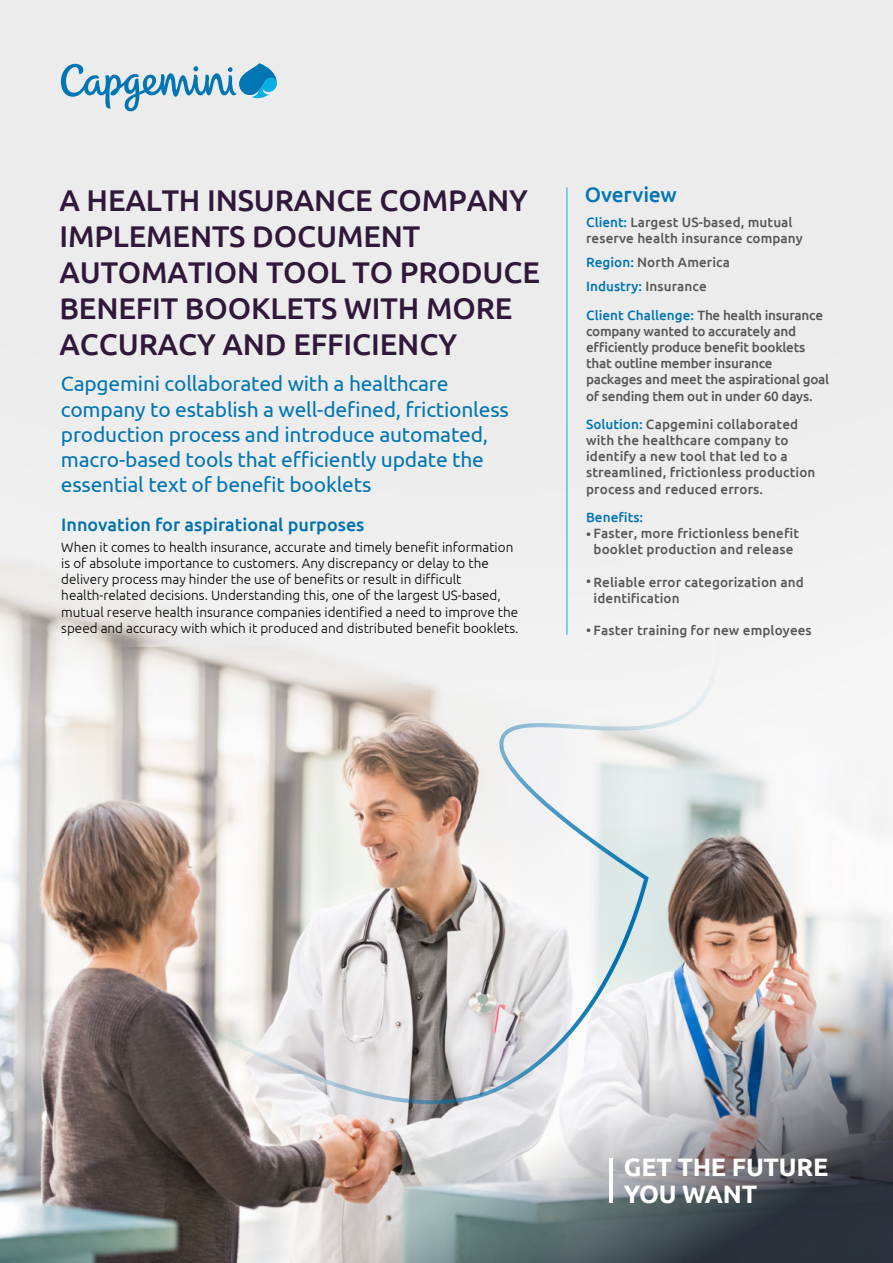
<style>
.page{position:relative;width:893px;height:1263px;background:#fff}
.page>*{position:absolute;margin:0;border:0;box-sizing:border-box;transform-origin:0 0}
.t1{font:500 30px/36px "Ubuntu";letter-spacing:-.005em;color:#30183a}
.t2{font:700 25.2px/26.5px "Ubuntu";letter-spacing:-.01em;color:#fff}
.t3{font:21px/25.2px "Ubuntu";letter-spacing:-.01em;color:#0276b4}
.t4{font:500 21px "Ubuntu";letter-spacing:-.015em;color:#0276b4}
.t5{font:500 18px "Ubuntu";color:#0071ad}
.t6{font:300 13.5px/16.2px "Ubuntu";color:#000}
.t7{font:500 13.5px/16.2px "Ubuntu";letter-spacing:.01em;color:#585857}
.t8{font:500 13.5px/16.2px "Ubuntu";letter-spacing:-.02em;color:#585857}
.t9{font:500 13.5px "Ubuntu";letter-spacing:.005em;color:#0276b4}
.s1{color:#0276b4}
</style>
<div class="page">
<img style="left:0;top:0;width:893px;height:1263px">
<img style="left:267px;top:945px;width:626px;height:318px">
<hr style="left:609px;top:1158px;width:3px;height:45px;background:#fff">
<svg style="left:155px;top:603px;width:563px;height:497px"></svg>
<hr style="left:567px;top:188px;width:1px;height:447px;background:#09b0e3">
<svg style="left:61px;top:63px;width:216px;height:48px;background:#a9cbdc"></svg>
<h1 class="t1" style="left:59px;top:181px;width:482px">A HEALTH INSURANCE COMPANY<br>IMPLEMENTS DOCUMENT<br>AUTOMATION TOOL TO PRODUCE<br>BENEFIT BOOKLETS WITH MORE<br>ACCURACY AND EFFICIENCY</h1>
<h3 class="t4" style="left:585px;top:182px;width:94px">Overview</h3>
<p class="t7" style="left:586px;top:214px;width:218px"><span class="s1">Client:</span> Largest US-based, mutual reserve health insurance company</p>
<p class="t7" style="left:586px;top:250px;width:145px;line-height:24px"><span class="s1">Region:</span> North America<br><span class="s1">Industry:</span> Insurance</p>
<p class="t8" style="left:586px;top:306px;width:245px"><span class="s1">Client Challenge:</span> The health insurance company wanted to accurately and efficiently produce benefit booklets that outline member insurance packages and meet the aspirational goal of sending them out in under 60 days.</p>
<p class="t7" style="left:586px;top:415px;width:231px"><span class="s1">Solution:</span> Capgemini collaborated with the healthcare company to identify a new tool that led to a streamlined, frictionless production process and reduced errors.</p>
<p class="t9" style="left:586px;top:508px;width:59px">Benefits:</p>
<p class="t7" style="left:586px;top:525px;width:214px;text-align:center">• Faster, more frictionless benefit booklet production and release</p>
<p class="t7" style="left:594px;top:573px;width:212px;text-indent:-7px">• Reliable error categorization and identification</p>
<p class="t7" style="left:586px;top:622px;width:227px">• Faster training for new employees</p>
<h3 class="t3" style="left:61px;top:371px;width:449px">Capgemini collaborated with a healthcare company to establish a well-defined, frictionless production process and introduce automated, macro-based tools that efficiently update the essential text of benefit booklets</h3>
<h3 class="t5" style="left:61px;top:513px;width:305px">Innovation for aspirational purposes</h3>
<p class="t6" style="left:61px;top:539px;width:459px">When it comes to health insurance, accurate and timely benefit information is of absolute importance to customers. Any discrepancy or delay to the delivery process may hinder the use of benefits or result in difficult health-related decisions. Understanding this, one of the largest US-based, mutual reserve health insurance companies identified a need to improve the speed and accuracy with which it produced and distributed benefit booklets.</p>
<h2 class="t2" style="left:624px;top:1153px;width:206px">GET THE FUTURE<br>YOU WANT</h2>
</div>
